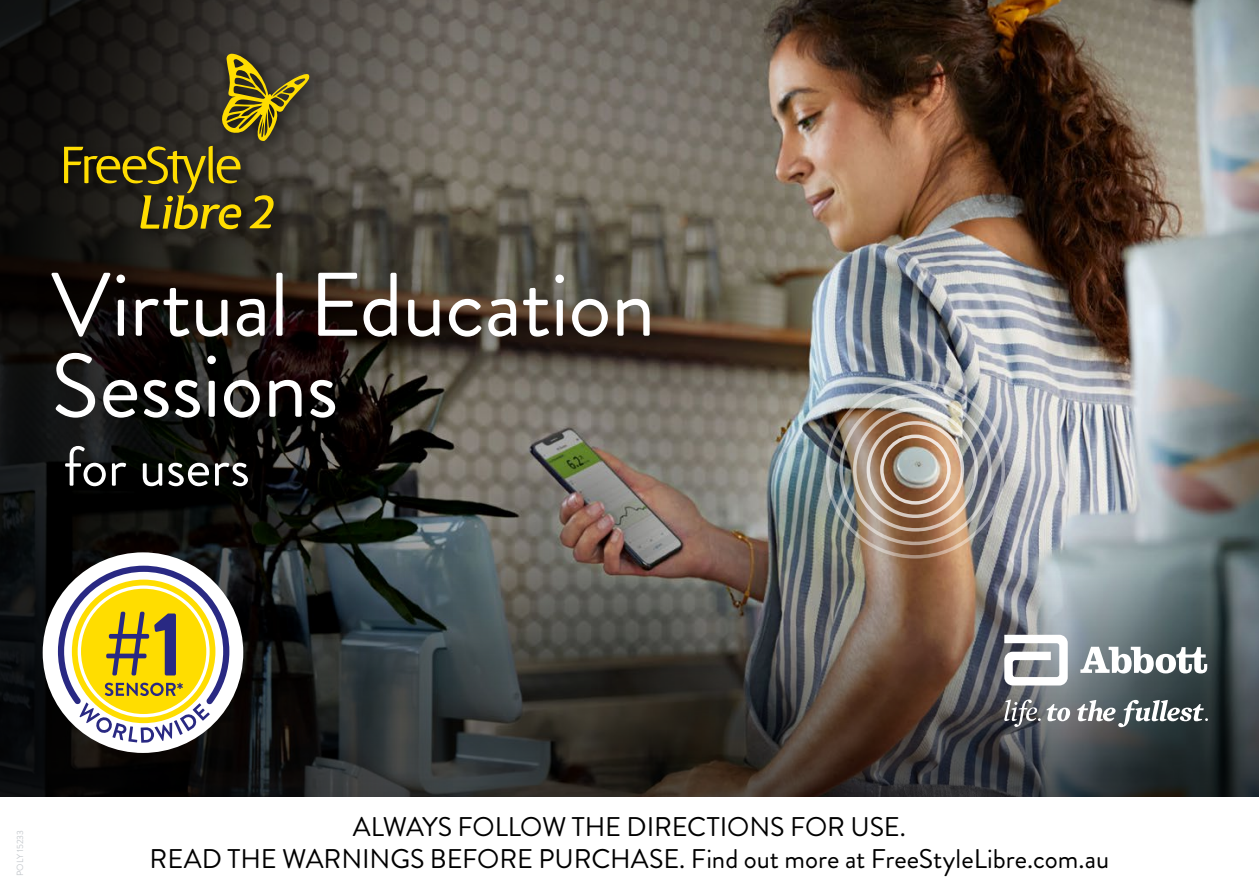
<style>
.page{position:relative;width:1259px;height:893px;background:#fff}
.page>*{position:absolute;margin:0;border:0;box-sizing:border-box;transform-origin:0 0}
.t1{font:90px/81px "Brandon Grotesque";letter-spacing:-.01em;color:#fff}
.t2{font:56.1px "Brandon Grotesque";letter-spacing:-.005em;color:#fff}
.t3{font:27px/32.4px "Brandon Grotesque";letter-spacing:-.005em;color:#000;text-align:center}
.t4{font:9px "Brandon Grotesque";color:#c6cace}
</style>
<div class="page">
<img style="left:522px;top:0;width:737px;height:511px">
<img style="left:522px;top:511px;width:737px;height:286px">
<svg style="left:0;top:0;width:522px;height:797px;background:#323431"></svg>
<div style="left:54px;top:45px;width:274px;height:203px;background:#000;opacity:.75"></div>
<svg style="left:64px;top:54px;width:249px;height:175px;background:#463f1e"></svg>
<div style="left:34px;top:254px;width:654px;height:201px;background:#000;opacity:.75"></div>
<div style="left:48px;top:427px;width:237px;height:97px;background:#000;opacity:.75"></div>
<img style="left:826px;top:381px;width:179px;height:178px">
<svg style="left:1004px;top:635px;width:63px;height:50px"></svg>
<svg style="left:1080px;top:647px;width:127px;height:26px"></svg>
<svg style="left:1046px;top:704px;width:24px;height:17px"></svg>
<svg style="left:1077px;top:700px;width:131px;height:27px"></svg>
<svg style="left:1004px;top:699px;width:36px;height:28px"></svg>
<div style="left:43px;top:552px;width:200px;height:201px;background:#fff;border-radius:50%"></div>
<svg style="left:58px;top:566px;width:171px;height:177px"></svg>
<h1 class="t1" style="left:51px;top:266px;width:606px">Virtual Education<br>Sessions</h1>
<h2 class="t2" style="left:64px;top:428px;width:188px">for users</h2>
<p class="t4" style="left:14px;top:876px;width:47px;rotate:-90deg">POLY 15233</p>
<p class="t3" style="left:150px;top:811px;width:961px">ALWAYS FOLLOW THE DIRECTIONS FOR USE.<br>READ THE WARNINGS BEFORE PURCHASE. Find out more at FreeStyleLibre.com.au</p>
</div>
